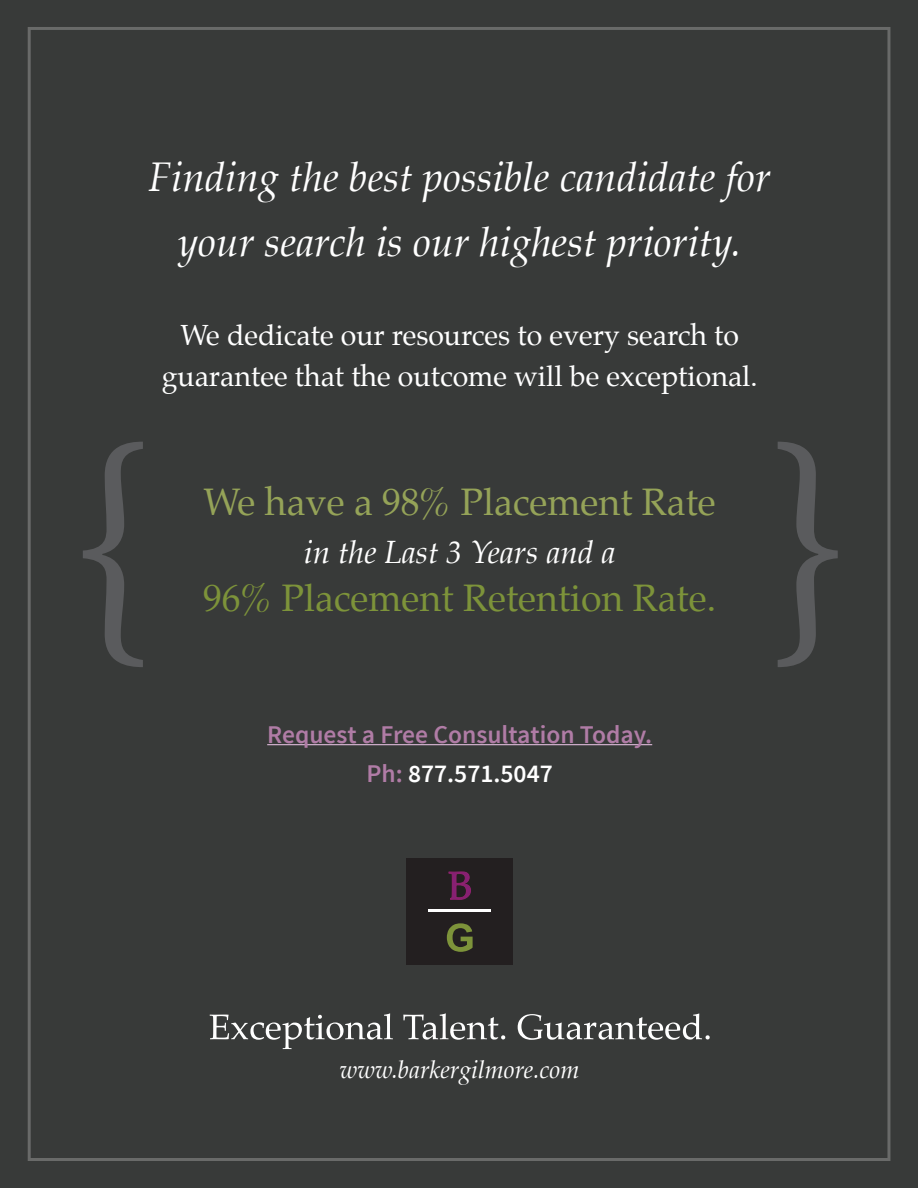
<style>
.page{position:relative;width:918px;height:1188px;background:#383a39}
.page>*{position:absolute;margin:0;border:0;box-sizing:border-box;transform-origin:0 0}
.t1{font:italic 40.5px/64.5px "Palatino";color:#fff;text-align:center}
.t2{font:37.5px "Palatino";color:#7d933a}
.t3{font:37.5px "Palatino";color:#95a358}
.t4{font:italic 31.5px "Palatino";color:#fff}
.t5{font:28.5px/40.5px "Palatino";color:#fff;text-align:center}
.t6{font:600 25.5px/39px "Source Sans Pro";color:#b07ca6;text-align:center}
.t7{font:italic 24.45px "Palatino";color:#fff}
.s1{color:#fff}
</style>
<div class="page">
<div style="left:406px;top:858px;width:107px;height:107px;background:#231f20"></div>
<svg style="left:449px;top:872px;width:22px;height:28px"></svg>
<svg style="left:447px;top:923px;width:26px;height:29px"></svg>
<hr style="left:429px;top:910px;width:62px;height:2px;background:#fff">
<hr style="left:267px;top:744px;width:385px;height:1px;background:#caaac6">
<svg style="left:210px;top:1013px;width:183px;height:36px"></svg>
<svg style="left:403px;top:1013px;width:102px;height:27px"></svg>
<svg style="left:518px;top:1014px;width:192px;height:26px"></svg>
<svg style="left:83px;top:442px;width:60px;height:225px"></svg>
<svg style="left:778px;top:442px;width:60px;height:225px"></svg>
<h1 class="t1" style="left:149px;top:144px;width:624px">Finding the best possible candidate for your search is our highest priority.</h1>
<p class="t5" style="left:162px;top:315px;width:597px">We dedicate our resources to every search to guarantee that the outcome will be exceptional.</p>
<h2 class="t3" style="left:204px;top:471px;width:514px">We have a 98% Placement Rate</h2>
<p class="t4" style="left:304px;top:526px;width:313px">in the Last 3 Years and a</p>
<h2 class="t2" style="left:203px;top:567px;width:514px">96% Placement Retention Rate.</h2>
<p class="t6" style="left:267px;top:715px;width:387px">Request a Free Consultation Today.<br>Ph: <span class="s1">877.571.5047</span></p>
<p class="t7" style="left:340px;top:1049px;width:241px">www.barkergilmore.com</p>
</div>
